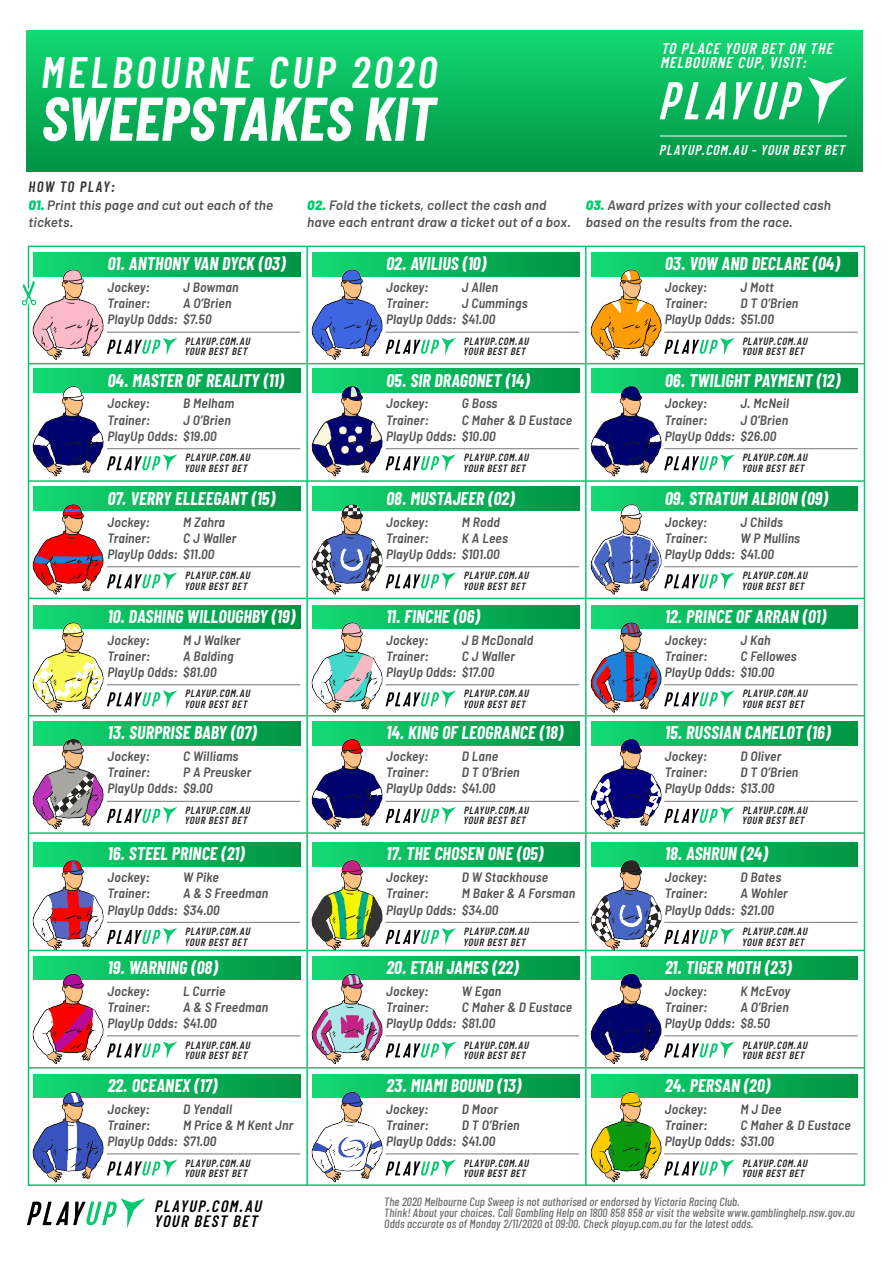
<style>
.page{position:relative;width:893px;height:1263px;background:#fff}
.page>*{position:absolute;margin:0;border:0;box-sizing:border-box;transform-origin:0 0}
.t1{font:italic 700 61.65px "Barlow Condensed";color:#fff}
.t2{font:italic 600 44.1px "Barlow Condensed";letter-spacing:.09em;color:#fff}
.t3{font:italic 700 18px "Barlow Condensed";letter-spacing:.005em;color:#fff}
.t4{font:italic 600 16.5px/15px "Barlow Condensed";letter-spacing:.09em;color:#000}
.t5{font:italic 600 15.6px/14.2px "Barlow Condensed";letter-spacing:.065em;color:#fff}
.t6{font:italic 600 15px "Barlow Condensed";letter-spacing:.08em;color:#353535}
.t7{font:italic 600 14.25px "Barlow Condensed";letter-spacing:.06em;color:#fff}
.t8{font:italic 600 semi-condensed 13.5px/16.2px "Barlow";letter-spacing:.015em;color:#545454}
.t9{font:italic 600 13.5px/16.2px "Barlow";letter-spacing:.015em;color:#545454}
.t10{font:italic 500 12px/11.2px "Barlow Condensed";letter-spacing:.01em;color:#6d6e71}
.t11{font:italic 600 10.5px/10.5px "Barlow Condensed";letter-spacing:.065em;color:#231f20}
.s1{font-weight:900;color:#05c96e}
</style>
<div class="page">
<svg style="left:27px;top:1198px;width:118px;height:30px"></svg>
<div style="left:27px;top:30px;width:836px;height:141px;background:linear-gradient(to bottom,#13d973,#009343)"></div>
<svg style="left:660px;top:82px;width:39px;height:37px"></svg>
<svg style="left:705px;top:82px;width:21px;height:37px"></svg>
<svg style="left:733px;top:77px;width:114px;height:47px"></svg>
<hr style="left:660px;top:136px;width:187px;height:1px;background:#fff">
<img style="left:21px;top:245px;width:845px;height:941px">
<h2 class="t2" style="left:41px;top:45px;width:397px">MELBOURNE CUP 2020</h2>
<h1 class="t1" style="left:41px;top:80px;width:396px">SWEEPSTAKES KIT</h1>
<p class="t5" style="left:660px;top:41px;width:174px">TO PLACE YOUR BET ON THE<br>MELBOURNE CUP, VISIT:</p>
<p class="t7" style="left:659px;top:141px;width:187px">PLAYUP.COM.AU - YOUR BEST BET</p>
<p class="t6" style="left:28px;top:177px;width:88px">HOW TO PLAY:</p>
<p class="t9" style="left:28px;top:197px;width:246px"><span class="s1">01.</span> Print this page and cut out each of the tickets.</p>
<p class="t9" style="left:307px;top:197px;width:265px"><span class="s1">02.</span> Fold the tickets, collect the cash and have each entrant draw a ticket out of a box.</p>
<p class="t9" style="left:586px;top:197px;width:247px"><span class="s1">03.</span> Award prizes with your collected cash based on the results from the race.</p>
<h3 class="t3" style="left:108px;top:252px;width:179px">01. ANTHONY VAN DYCK (03)</h3>
<p class="t8" style="left:107px;top:279px;width:106px">Jockey:<br>Trainer:<br>PlayUp Odds: $7.50</p>
<h3 class="t3" style="left:386px;top:252px;width:101px">02. AVILIUS (10)</h3>
<p class="t8" style="left:386px;top:279px;width:111px">Jockey:<br>Trainer:<br>PlayUp Odds: $41.00</p>
<h3 class="t3" style="left:665px;top:252px;width:176px">03. VOW AND DECLARE (04)</h3>
<p class="t8" style="left:665px;top:279px;width:111px">Jockey:<br>Trainer:<br>PlayUp Odds: $51.00</p>
<p class="t8" style="left:183px;top:279px;width:57px">J Bowman<br>A O’Brien</p>
<p class="t11" style="left:184px;top:336px;width:67px">PLAYUP.COM.AU<br>YOUR BEST BET</p>
<p class="t8" style="left:462px;top:279px;width:67px">J Allen<br>J Cummings</p>
<p class="t11" style="left:463px;top:336px;width:67px">PLAYUP.COM.AU<br>YOUR BEST BET</p>
<p class="t8" style="left:740px;top:279px;width:59px">J Mott<br>D T O’Brien</p>
<p class="t11" style="left:742px;top:336px;width:67px">PLAYUP.COM.AU<br>YOUR BEST BET</p>
<h3 class="t3" style="left:108px;top:369px;width:178px">04. MASTER OF REALITY (11)</h3>
<p class="t8" style="left:107px;top:395px;width:111px">Jockey:<br>Trainer:<br>PlayUp Odds: $19.00</p>
<p class="t8" style="left:183px;top:395px;width:53px">B Melham<br>J O’Brien</p>
<p class="t11" style="left:184px;top:452px;width:67px">PLAYUP.COM.AU<br>YOUR BEST BET</p>
<h3 class="t3" style="left:108px;top:487px;width:169px">07. VERRY ELLEEGANT (15)</h3>
<p class="t8" style="left:107px;top:513px;width:108px">Jockey:<br>Trainer:<br>PlayUp Odds: $11.00</p>
<p class="t8" style="left:183px;top:513px;width:55px">M Zahra<br>C J Waller</p>
<p class="t11" style="left:184px;top:570px;width:67px">PLAYUP.COM.AU<br>YOUR BEST BET</p>
<h3 class="t3" style="left:108px;top:605px;width:189px">10. DASHING WILLOUGHBY (19)</h3>
<p class="t8" style="left:107px;top:631px;width:111px">Jockey:<br>Trainer:<br>PlayUp Odds: $81.00</p>
<p class="t8" style="left:183px;top:631px;width:59px">M J Walker<br>A Balding</p>
<p class="t11" style="left:184px;top:688px;width:67px">PLAYUP.COM.AU<br>YOUR BEST BET</p>
<h3 class="t3" style="left:108px;top:722px;width:150px">13. SURPRISE BABY (07)</h3>
<p class="t8" style="left:107px;top:748px;width:107px">Jockey:<br>Trainer:<br>PlayUp Odds: $9.00</p>
<p class="t8" style="left:183px;top:748px;width:70px">C Williams<br>P A Preusker</p>
<p class="t11" style="left:184px;top:805px;width:67px">PLAYUP.COM.AU<br>YOUR BEST BET</p>
<h3 class="t3" style="left:108px;top:843px;width:138px">16. STEEL PRINCE (21)</h3>
<p class="t8" style="left:107px;top:869px;width:114px">Jockey:<br>Trainer:<br>PlayUp Odds: $34.00</p>
<p class="t8" style="left:183px;top:869px;width:87px">W Pike<br>A &amp; S Freedman</p>
<p class="t11" style="left:184px;top:926px;width:67px">PLAYUP.COM.AU<br>YOUR BEST BET</p>
<h3 class="t3" style="left:108px;top:956px;width:112px">19. WARNING (08)</h3>
<p class="t8" style="left:107px;top:982px;width:111px">Jockey:<br>Trainer:<br>PlayUp Odds: $41.00</p>
<p class="t8" style="left:183px;top:982px;width:87px">L Currie<br>A &amp; S Freedman</p>
<p class="t11" style="left:184px;top:1039px;width:67px">PLAYUP.COM.AU<br>YOUR BEST BET</p>
<h3 class="t3" style="left:108px;top:1074px;width:111px">22. OCEANEX (17)</h3>
<p class="t8" style="left:107px;top:1100px;width:110px">Jockey:<br>Trainer:<br>PlayUp Odds: $71.00</p>
<p class="t8" style="left:183px;top:1100px;width:112px">D Yendall<br>M Price &amp; M Kent Jnr</p>
<p class="t11" style="left:184px;top:1157px;width:67px">PLAYUP.COM.AU<br>YOUR BEST BET</p>
<p class="t4" style="left:154px;top:1198px;width:109px">PLAYUP.COM.AU<br>YOUR BEST BET</p>
<h3 class="t3" style="left:386px;top:369px;width:145px">05. SIR DRAGONET (14)</h3>
<p class="t8" style="left:386px;top:395px;width:111px">Jockey:<br>Trainer:<br>PlayUp Odds: $10.00</p>
<p class="t8" style="left:462px;top:395px;width:112px">G Boss<br>C Maher &amp; D Eustace</p>
<p class="t11" style="left:463px;top:452px;width:67px">PLAYUP.COM.AU<br>YOUR BEST BET</p>
<h3 class="t3" style="left:386px;top:487px;width:130px">08. MUSTAJEER (02)</h3>
<p class="t8" style="left:386px;top:513px;width:115px">Jockey:<br>Trainer:<br>PlayUp Odds: $101.00</p>
<p class="t8" style="left:462px;top:513px;width:48px">M Rodd<br>K A Lees</p>
<p class="t11" style="left:463px;top:570px;width:67px">PLAYUP.COM.AU<br>YOUR BEST BET</p>
<h3 class="t3" style="left:386px;top:605px;width:95px">11. FINCHE (06)</h3>
<p class="t8" style="left:386px;top:631px;width:110px">Jockey:<br>Trainer:<br>PlayUp Odds: $17.00</p>
<p class="t8" style="left:462px;top:631px;width:73px">J B McDonald<br>C J Waller</p>
<p class="t11" style="left:463px;top:688px;width:67px">PLAYUP.COM.AU<br>YOUR BEST BET</p>
<h3 class="t3" style="left:386px;top:722px;width:178px">14. KING OF LEOGRANCE (18)</h3>
<p class="t8" style="left:386px;top:748px;width:111px">Jockey:<br>Trainer:<br>PlayUp Odds: $41.00</p>
<p class="t8" style="left:462px;top:748px;width:59px">D Lane<br>D T O’Brien</p>
<p class="t11" style="left:463px;top:805px;width:67px">PLAYUP.COM.AU<br>YOUR BEST BET</p>
<h3 class="t3" style="left:386px;top:843px;width:158px">17. THE CHOSEN ONE (05)</h3>
<p class="t8" style="left:386px;top:869px;width:114px">Jockey:<br>Trainer:<br>PlayUp Odds: $34.00</p>
<p class="t8" style="left:462px;top:869px;width:115px">D W Stackhouse<br>M Baker &amp; A Forsman</p>
<p class="t11" style="left:463px;top:926px;width:67px">PLAYUP.COM.AU<br>YOUR BEST BET</p>
<h3 class="t3" style="left:386px;top:956px;width:134px">20. ETAH JAMES (22)</h3>
<p class="t8" style="left:386px;top:982px;width:111px">Jockey:<br>Trainer:<br>PlayUp Odds: $81.00</p>
<p class="t8" style="left:462px;top:982px;width:112px">W Egan<br>C Maher &amp; D Eustace</p>
<p class="t11" style="left:463px;top:1039px;width:67px">PLAYUP.COM.AU<br>YOUR BEST BET</p>
<h3 class="t3" style="left:386px;top:1074px;width:136px">23. MIAMI BOUND (13)</h3>
<p class="t8" style="left:386px;top:1100px;width:111px">Jockey:<br>Trainer:<br>PlayUp Odds: $41.00</p>
<p class="t8" style="left:462px;top:1100px;width:59px">D Moor<br>D T O’Brien</p>
<p class="t11" style="left:463px;top:1157px;width:67px">PLAYUP.COM.AU<br>YOUR BEST BET</p>
<h3 class="t3" style="left:665px;top:369px;width:177px">06. TWILIGHT PAYMENT (12)</h3>
<p class="t8" style="left:665px;top:395px;width:113px">Jockey:<br>Trainer:<br>PlayUp Odds: $26.00</p>
<p class="t8" style="left:740px;top:395px;width:50px">J. McNeil<br>J O’Brien</p>
<p class="t11" style="left:742px;top:452px;width:67px">PLAYUP.COM.AU<br>YOUR BEST BET</p>
<h3 class="t3" style="left:665px;top:487px;width:164px">09. STRATUM ALBION (09)</h3>
<p class="t8" style="left:665px;top:513px;width:111px">Jockey:<br>Trainer:<br>PlayUp Odds: $41.00</p>
<p class="t8" style="left:740px;top:513px;width:61px">J Childs<br>W P Mullins</p>
<p class="t11" style="left:742px;top:570px;width:67px">PLAYUP.COM.AU<br>YOUR BEST BET</p>
<h3 class="t3" style="left:665px;top:605px;width:163px">12. PRINCE OF ARRAN (01)</h3>
<p class="t8" style="left:665px;top:631px;width:111px">Jockey:<br>Trainer:<br>PlayUp Odds: $10.00</p>
<p class="t8" style="left:740px;top:631px;width:58px">J Kah<br>C Fellowes</p>
<p class="t11" style="left:742px;top:688px;width:67px">PLAYUP.COM.AU<br>YOUR BEST BET</p>
<h3 class="t3" style="left:665px;top:722px;width:167px">15. RUSSIAN CAMELOT (16)</h3>
<p class="t8" style="left:665px;top:748px;width:111px">Jockey:<br>Trainer:<br>PlayUp Odds: $13.00</p>
<p class="t8" style="left:740px;top:748px;width:59px">D Oliver<br>D T O’Brien</p>
<p class="t11" style="left:742px;top:805px;width:67px">PLAYUP.COM.AU<br>YOUR BEST BET</p>
<h3 class="t3" style="left:665px;top:843px;width:104px">18. ASHRUN (24)</h3>
<p class="t8" style="left:665px;top:869px;width:111px">Jockey:<br>Trainer:<br>PlayUp Odds: $21.00</p>
<p class="t8" style="left:740px;top:869px;width:49px">D Bates<br>A Wohler</p>
<p class="t11" style="left:742px;top:926px;width:67px">PLAYUP.COM.AU<br>YOUR BEST BET</p>
<h3 class="t3" style="left:665px;top:956px;width:128px">21. TIGER MOTH (23)</h3>
<p class="t8" style="left:665px;top:982px;width:107px">Jockey:<br>Trainer:<br>PlayUp Odds: $8.50</p>
<p class="t8" style="left:740px;top:982px;width:52px">K McEvoy<br>A O’Brien</p>
<p class="t11" style="left:742px;top:1039px;width:67px">PLAYUP.COM.AU<br>YOUR BEST BET</p>
<h3 class="t3" style="left:665px;top:1074px;width:107px">24. PERSAN (20)</h3>
<p class="t8" style="left:665px;top:1100px;width:111px">Jockey:<br>Trainer:<br>PlayUp Odds: $31.00</p>
<p class="t8" style="left:740px;top:1100px;width:112px">M J Dee<br>C Maher &amp; D Eustace</p>
<p class="t11" style="left:742px;top:1157px;width:67px">PLAYUP.COM.AU<br>YOUR BEST BET</p>
<p class="t10" style="left:384px;top:1195px;width:472px">The 2020 Melbourne Cup Sweep is not authorised or endorsed by Victoria Racing Club.<br>Think! About your choices. Call Gambling Help on 1800 858 858 or visit the website www.gamblinghelp.nsw.gov.au<br>Odds accurate as of Monday 2/11/2020 at 09:00. Check playup.com.au for the latest odds.</p>
</div>
